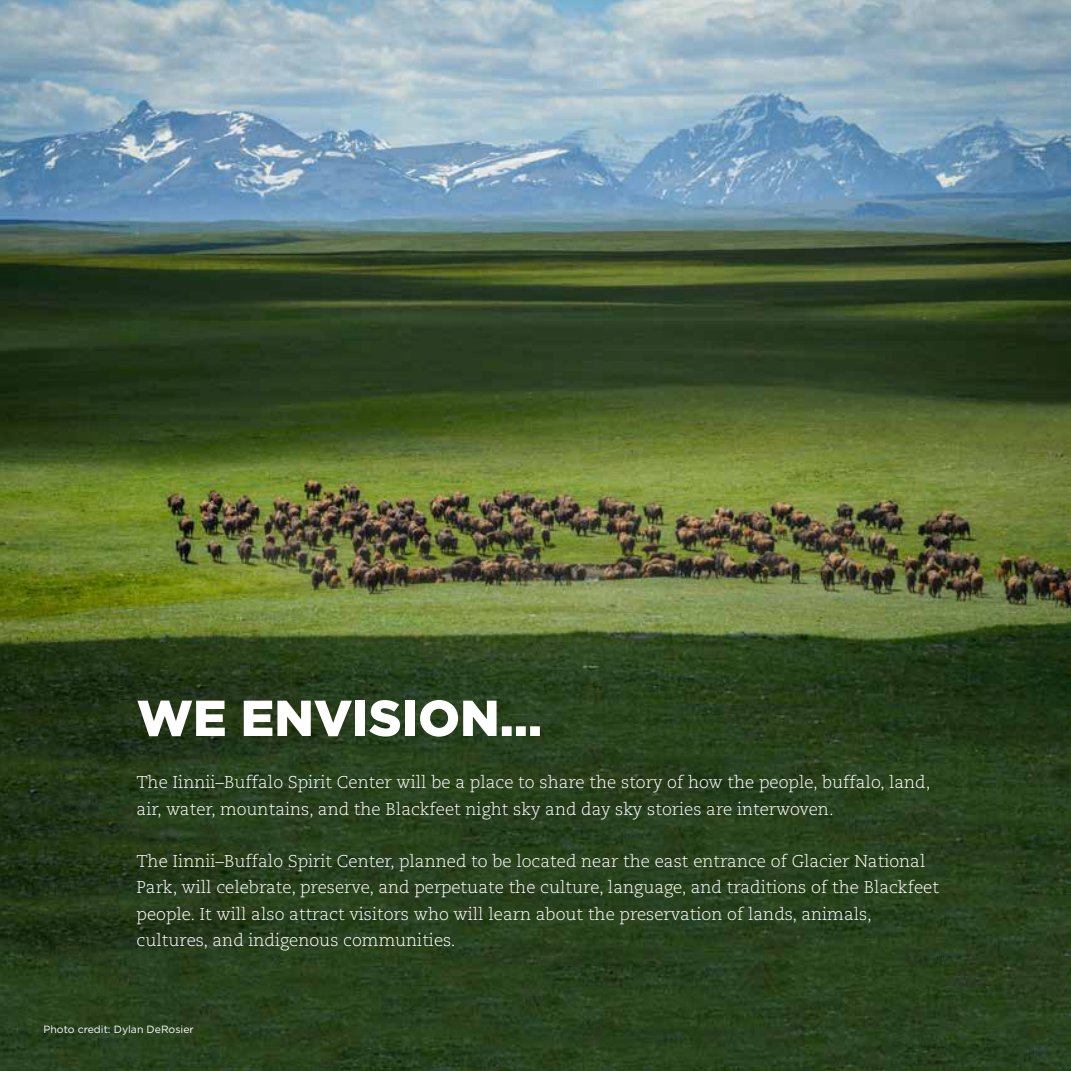
<style>
.page{position:relative;width:1071px;height:1071px;background:#fff}
.page>*{position:absolute;margin:0;border:0;box-sizing:border-box;transform-origin:0 0}
.t1{font:900 50.4px "Gotham";color:#fff}
.t2{font:300 17.15px/26.2px "Caecilia LT Std";color:#fff}
.t3{font:10.5px "Gotham";color:#fff}
</style>
<div class="page">
<img style="left:0;top:0;width:1071px;height:1071px">
<h1 class="t1" style="left:137px;top:689px;width:407px">WE ENVISION…</h1>
<p class="t2" style="left:137px;top:770px;width:795px">The Iinnii–Buffalo Spirit Center will be a place to share the story of how the people, buffalo, land, air, water, mountains, and the Blackfeet night sky and day sky stories are interwoven.</p>
<p class="t2" style="left:137px;top:849px;width:804px">The Iinnii–Buffalo Spirit Center, planned to be located near the east entrance of Glacier National Park, will celebrate, preserve, and perpetuate the culture, language, and traditions of the Blackfeet people. It will also attract visitors who will learn about the preservation of lands, animals, cultures, and indigenous communities.</p>
<p class="t3" style="left:43px;top:1024px;width:152px">Photo credit: Dylan DeRosier</p>
</div>
